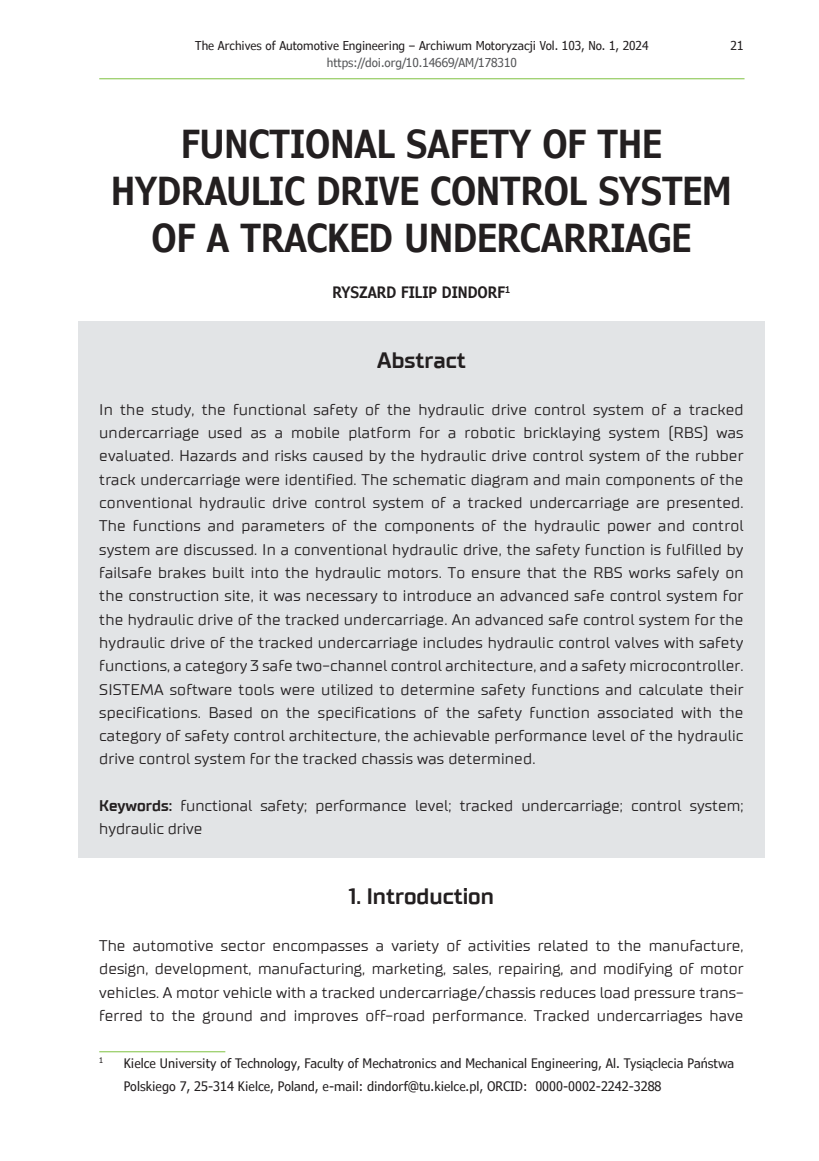
<style>
.page{position:relative;width:819px;height:1161px;background:#fff}
.page>*{position:absolute;margin:0;border:0;box-sizing:border-box;transform-origin:0 0}
.t1{font:600 condensed 38.5px/46.6px "Verdana Pro";color:#231f20;text-align:center}
.t2{font:700 22.75px "TT Supermolot";color:#231f20}
.t3{font:15.75px/23.3px "TT Supermolot";color:#231f20;text-align:justify}
.t4{font:600 condensed 15.75px "Verdana Pro";color:#231f20}
.t5{font:condensed 13.12px/23.3px "Verdana Pro";color:#231f20}
.t6{font:condensed 12.25px "Verdana Pro";color:#231f20}
.t7{font:condensed 12.25px "Verdana Pro";color:#57585a}
.t8{font:condensed 7.7px "Verdana Pro";color:#231f20}
.s1{font-weight:700}
</style>
<div class="page">
<hr style="left:99px;top:78px;width:645px;height:1px;background:#7fc241">
<div style="left:78px;top:321px;width:687px;height:537px;background:#e2e4e6"></div>
<hr style="left:99px;top:1051px;width:126px;height:1px;background:#7fc241">
<p class="t6" style="left:195px;top:37px;width:454px">The Archives of Automotive Engineering – Archiwum Motoryzacji Vol. 103, No. 1, 2024</p>
<p class="t6" style="left:730px;top:37px;width:14px">21</p>
<p class="t7" style="left:327px;top:55px;width:191px">https://doi.org/10.14669/AM/178310</p>
<h1 class="t1" style="left:111px;top:121px;width:622px">FUNCTIONAL SAFETY OF THE<br>HYDRAULIC DRIVE CONTROL SYSTEM<br>OF A TRACKED UNDERCARRIAGE</h1>
<p class="t4" style="left:332px;top:282px;width:179px">RYSZARD FILIP DINDORF<sup>1</sup></p>
<h2 class="t2" style="left:377px;top:346px;width:90px">Abstract</h2>
<p class="t3" style="left:99px;top:397px;width:645px">In the study, the functional safety of the hydraulic drive control system of a tracked undercarriage used as a mobile platform for a robotic bricklaying system (RBS) was evaluated. Hazards and risks caused by the hydraulic drive control system of the rubber track undercarriage were identified. The schematic diagram and main components of the conventional hydraulic drive control system of a tracked undercarriage are presented.<br>The functions and parameters of the components of the hydraulic power and control system are discussed. In a conventional hydraulic drive, the safety function is fulfilled by failsafe brakes built into the hydraulic motors. To ensure that the RBS works safely on the construction site, it was necessary to introduce an advanced safe control system for the hydraulic drive of the tracked undercarriage. An advanced safe control system for the hydraulic drive of the tracked undercarriage includes hydraulic control valves with safety functions, a category 3 safe two-channel control architecture, and a safety microcontroller.<br>SISTEMA software tools were utilized to determine safety functions and calculate their specifications. Based on the specifications of the safety function associated with the category of safety control architecture, the achievable performance level of the hydraulic drive control system for the tracked chassis was determined.</p>
<p class="t3" style="left:99px;top:794px;width:645px"><span class="s1">Keywords:</span> functional safety; performance level; tracked undercarriage; control system; hydraulic drive</p>
<h2 class="t2" style="left:349px;top:882px;width:147px">1. Introduction</h2>
<p class="t3" style="left:99px;top:934px;width:645px">The automotive sector encompasses a variety of activities related to the manufacture, design, development, manufacturing, marketing, sales, repairing, and modifying of motor vehicles. A motor vehicle with a tracked undercarriage/chassis reduces load pressure trans&shy;ferred to the ground and improves off-road performance. Tracked undercarriages have</p>
<p class="t8" style="left:99px;top:1055px;width:6px">1</p>
<p class="t5" style="left:124px;top:1051px;width:612px">Kielce University of Technology, Faculty of Mechatronics and Mechanical Engineering, Al. Tysiąclecia Państwa<br>Polskiego 7, 25-314 Kielce, Poland, e-mail: dindorf@tu.kielce.pl, ORCID: 0000-0002-2242-3288</p>
</div>
